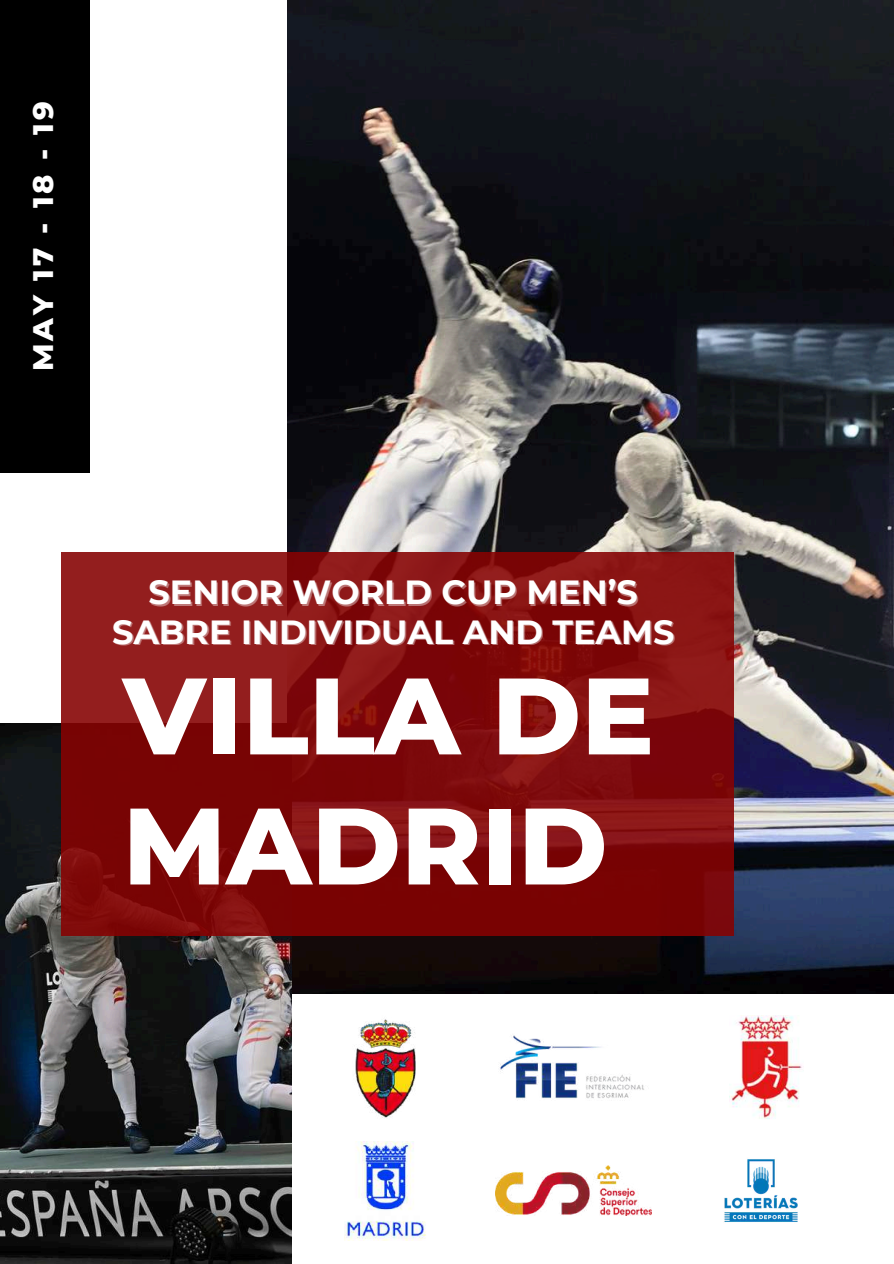
<style>
.page{position:relative;width:894px;height:1264px;background:#fff}
.page>*{position:absolute;margin:0;border:0;box-sizing:border-box;transform-origin:0 0}
.t1{font:800 108.3px/130.1px "Montserrat";color:#fff}
.t2{font:700 33.45px/39.3px "Montserrat";color:#fff;text-align:center}
.t3{font:800 28.8px "Montserrat";letter-spacing:.1em;color:#fff}
</style>
<div class="page">
<img style="left:287px;top:0;width:606px;height:993px">
<img style="left:0;top:723px;width:291px;height:540px">
<svg style="left:61px;top:552px;width:672px;height:383px;background:#820d0e"></svg>
<div style="left:0;top:0;width:89px;height:472px;background:#000"></div>
<img style="left:355px;top:1019px;width:61px;height:99px">
<img style="left:500px;top:1035px;width:144px;height:64px">
<img style="left:729px;top:1015px;width:73px;height:104px">
<img style="left:344px;top:1141px;width:82px;height:99px">
<img style="left:495px;top:1165px;width:156px;height:50px">
<img style="left:724px;top:1159px;width:74px;height:63px">
<p class="t3" style="left:25px;top:371px;width:271px;rotate:-90deg">MAY 17 - 18 - 19</p>
<p class="t2" style="left:112px;top:572px;width:563px">SENIOR WORLD CUP MEN’S<br>SABRE INDIVIDUAL AND TEAMS</p>
<h1 class="t1" style="left:123px;top:650px;width:532px">VILLA DE<br>MADRID</h1>
</div>
